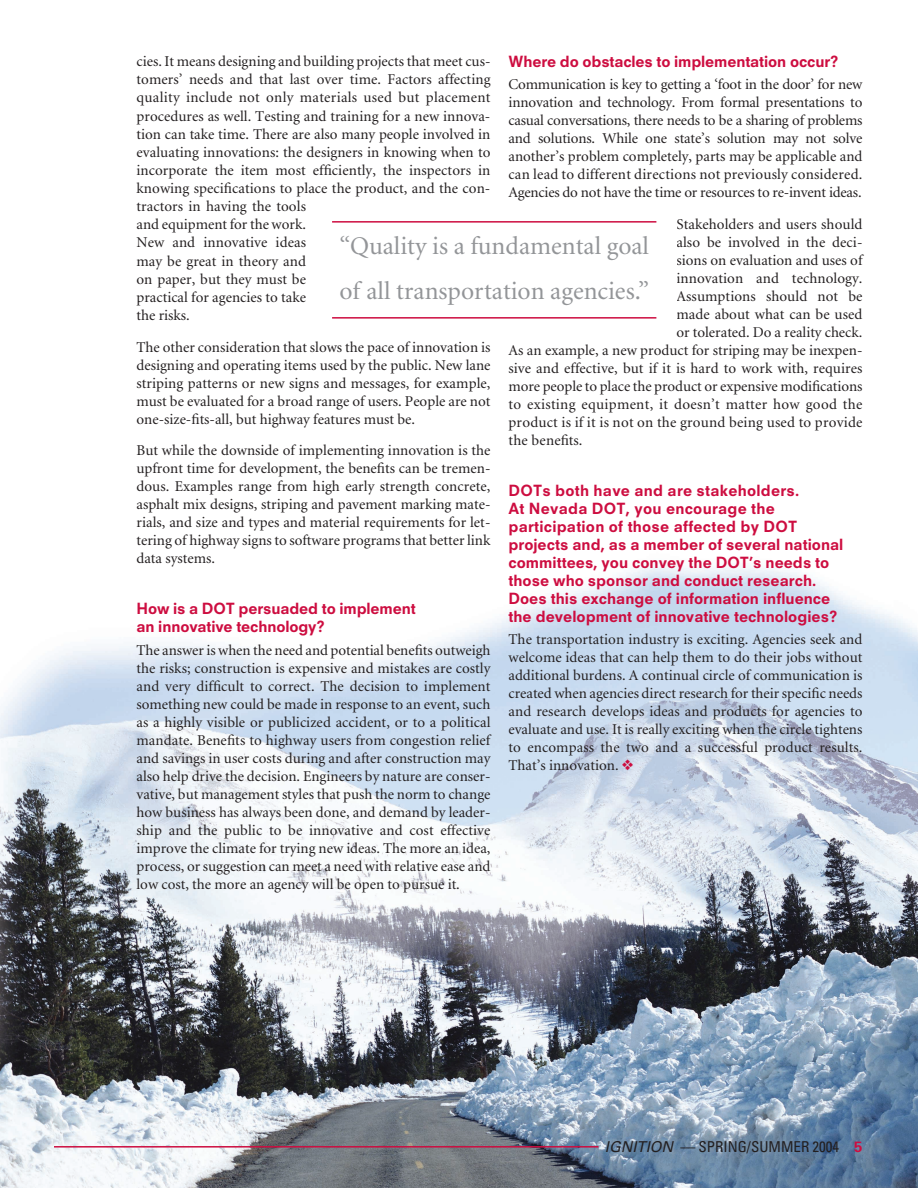
<style>
.page{position:relative;width:918px;height:1188px;background:#fff}
.page>*{position:absolute;margin:0;border:0;box-sizing:border-box;transform-origin:0 0}
.t1{font:25.5px/45px "Minion";color:#939598}
.t2{font:15px/18px "Minion";letter-spacing:.005em;color:#231f20;text-align:justify}
.t3{font:800 15px/18px "Neuzeit S";color:#cd0d40}
.t4{font:condensed 15px "Univers";color:#231f20}
.s1{color:#cd0d40}
.s2{font-style:italic;font-stretch:normal}
.s3{font-weight:700;font-stretch:normal;color:#cd0d40}
</style>
<div class="page">
<img style="left:0;top:566px;width:918px;height:622px">
<hr style="left:54px;top:1146px;width:544px;height:2px;background:#cd0d40">
<hr style="left:332px;top:221px;width:324px;height:2px;background:#cd0d40">
<hr style="left:332px;top:317px;width:324px;height:2px;background:#cd0d40">
<p class="t3" style="left:508px;top:54px;width:331px">Where do obstacles to implementation occur?</p>
<p class="t2" style="left:508px;top:77px;width:356px">Communication is key to getting a ‘foot in the door’ for new innovation and technology. From formal presentations to casual conversations, there needs to be a sharing of problems and solutions. While one state’s solution may not solve another’s problem completely, parts may be applicable and can lead to different directions not previously considered.<br>Agencies do not have the time or resources to re-invent ideas.</p>
<p class="t2" style="left:677px;top:216px;width:188px">Stakeholders and users should</p>
<p class="t2" style="left:677px;top:234px;width:188px">also be involved in the deci-</p>
<p class="t2" style="left:677px;top:252px;width:188px">sions on evaluation and uses of</p>
<p class="t2" style="left:677px;top:270px;width:188px">innovation and technology.</p>
<p class="t2" style="left:677px;top:288px;width:188px">Assumptions should not be</p>
<p class="t2" style="left:677px;top:306px;width:188px">made about what can be used</p>
<p class="t2" style="left:677px;top:324px;width:187px">or tolerated. Do a reality check.</p>
<p class="t2" style="left:509px;top:342px;width:356px">As an example, a new product for striping may be inexpen-</p>
<p class="t2" style="left:509px;top:360px;width:355px">sive and effective, but if it is hard to work with, requires</p>
<p class="t2" style="left:509px;top:378px;width:356px">more people to place the product or expensive modifications</p>
<p class="t2" style="left:509px;top:396px;width:356px">to existing equipment, it doesn’t matter how good the</p>
<p class="t2" style="left:509px;top:414px;width:356px">product is if it is not on the ground being used to provide</p>
<p class="t2" style="left:509px;top:432px;width:76px">the benefits.</p>
<p class="t3" style="left:508px;top:483px;width:336px">DOTs both have and are stakeholders.<br>At Nevada DOT, you encourage the participation of those affected by DOT projects and, as a member of several national committees, you convey the DOT’s needs to those who sponsor and conduct research.<br>Does this exchange of information influence the development of innovative technologies?</p>
<p class="t2" style="left:508px;top:632px;width:356px">The transportation industry is exciting. Agencies seek and welcome ideas that can help them to do their jobs without additional burdens. A continual circle of communication is created when agencies direct research for their specific needs and research develops ideas and products for agencies to evaluate and use. It is really exciting when the circle tightens to encompass the two and a successful product results.<br>That’s innovation. <span class="s1">❖</span></p>
<p class="t2" style="left:136px;top:54px;width:356px;text-align:left">cies. It means designing and building projects that meet cus&shy;tomers’ needs and that last over time. Factors affecting quality include not only materials used but placement procedures as well. Testing and training for a new innova&shy;tion can take time. There are also many people involved in evaluating innovations: the designers in knowing when to incorporate the item most efficiently, the inspectors in knowing specifications to place the product, and the con&shy;tractors in having the tools<br>and equipment for the work.<br>New and innovative ideas<br>may be great in theory and<br>on paper, but they must be<br>practical for agencies to take<br>the risks.</p>
<p class="t2" style="left:136px;top:339px;width:356px">The other consideration that slows the pace of innovation is designing and operating items used by the public. New lane striping patterns or new signs and messages, for example, must be evaluated for a broad range of users. People are not one-size-fits-all, but highway features must be.</p>
<p class="t2" style="left:136px;top:443px;width:356px">But while the downside of implementing innovation is the upfront time for development, the benefits can be tremen&shy;dous. Examples range from high early strength concrete, asphalt mix designs, striping and pavement marking mate&shy;rials, and size and types and material requirements for let&shy;tering of highway signs to software programs that better link data systems.</p>
<p class="t3" style="left:136px;top:601px;width:281px">How is a DOT persuaded to implement an innovative technology?</p>
<p class="t2" style="left:136px;top:642px;width:356px">The answer is when the need and potential benefits outweigh the risks; construction is expensive and mistakes are costly and very difficult to correct. The decision to implement something new could be made in response to an event, such as a highly visible or publicized accident, or to a political mandate. Benefits to highway users from congestion relief and savings in user costs during and after construction may also help drive the decision. Engineers by nature are conser&shy;vative, but management styles that push the norm to change how business has always been done, and demand by leader&shy;ship and the public to be innovative and cost effective improve the climate for trying new ideas. The more an idea, process, or suggestion can meet a need with relative ease and low cost, the more an agency will be open to pursue it.</p>
<h1 class="t1" style="left:339px;top:226px;width:311px">“Quality is a fundamental goal of all transportation agencies.”</h1>
<p class="t4" style="left:605px;top:1141px;width:259px"><span class="s2">IGNITION</span> — SPRING/SUMMER 2004 <span class="s3">5</span></p>
</div>
